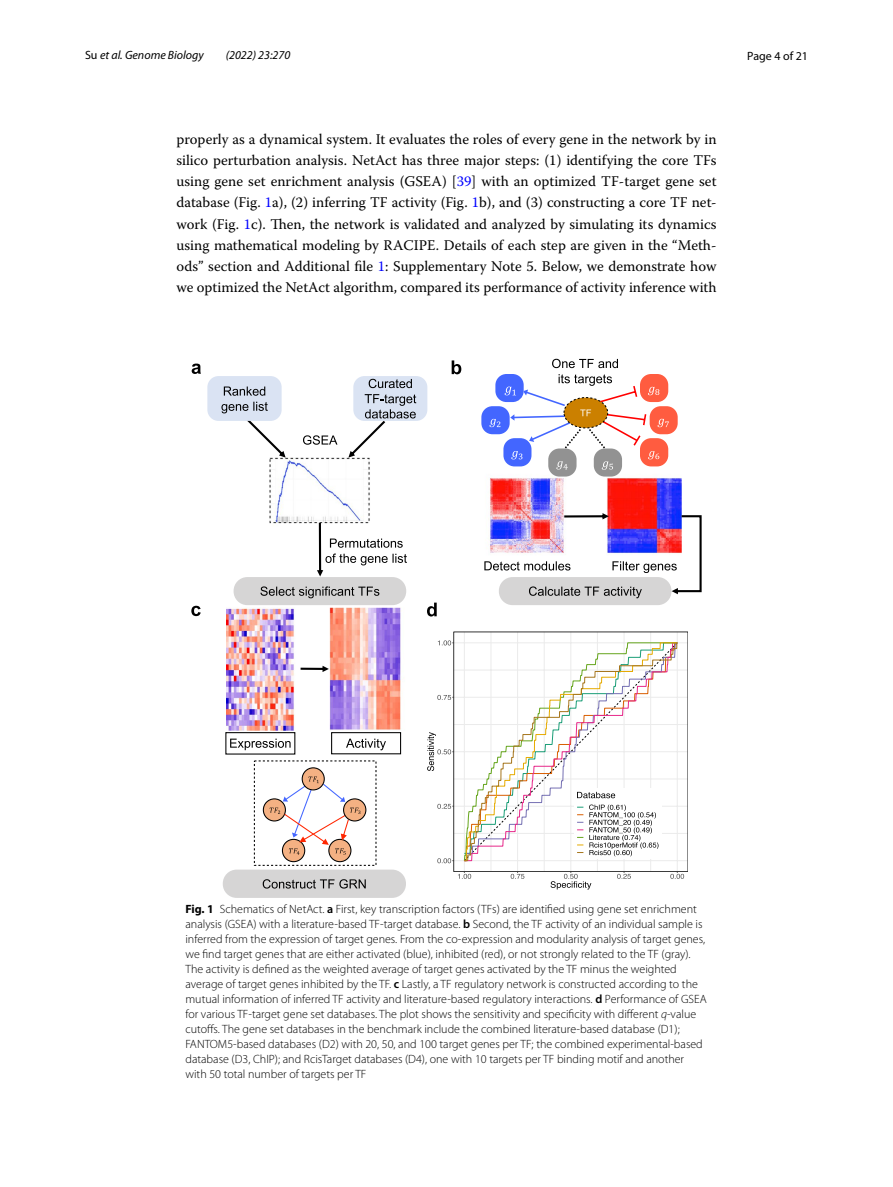
<style>
.page{position:relative;width:893px;height:1187px;background:#fff}
.page>*{position:absolute;margin:0;border:0;box-sizing:border-box;transform-origin:0 0}
.t1{font:14.7px/21.3px "Warnock Pro";color:#000;text-align:justify}
.t2{font:300 12px/15px "Myriad Pro";color:#000}
.t3{font:italic 12px "Myriad Pro";color:#000}
.t4{font:12px "Myriad Pro";color:#000}
.s1{font-style:normal}
.s2{color:#00f}
.s3{font-weight:700}
.s4{font-weight:600}
.s5{font-style:italic}
</style>
<div class="page">
<img style="left:226px;top:458px;width:456px;height:273px">
<svg style="left:303px;top:435px;width:34px;height:9px"></svg>
<svg style="left:317px;top:523px;width:90px;height:53px"></svg>
<svg style="left:552px;top:359px;width:66px;height:9px"></svg>
<div style="left:481px;top:406px;width:29px;height:28px;background:#4366ff;border-radius:11px"></div>
<div style="left:548px;top:448px;width:29px;height:28px;background:#929292;border-radius:11px"></div>
<div style="left:594px;top:448px;width:28px;height:28px;background:#929292;border-radius:11px"></div>
<div style="left:650px;top:406px;width:28px;height:28px;background:#ff5c40;border-radius:11px"></div>
<svg style="left:489px;top:374px;width:180px;height:95px"></svg>
<div style="left:499px;top:577px;width:172px;height:28px;background:#d6d5d5;border-radius:14px"></div>
<div style="left:225px;top:732px;width:70px;height:22px;border:1px solid #000"></div>
<svg style="left:230px;top:738px;width:61px;height:12px"></svg>
<svg style="left:301px;top:665px;width:28px;height:7px"></svg>
<div style="left:207px;top:376px;width:75px;height:45px;background:#dae3f3;border-radius:11px"></div>
<svg style="left:224px;top:386px;width:41px;height:9px"></svg>
<svg style="left:221px;top:401px;width:65px;height:56px"></svg>
<div style="left:353px;top:376px;width:74px;height:45px;background:#dae3f3;border-radius:11px"></div>
<svg style="left:369px;top:379px;width:43px;height:9px"></svg>
<svg style="left:348px;top:394px;width:68px;height:63px"></svg>
<div style="left:234px;top:577px;width:172px;height:28px;background:#d6d5d5;border-radius:14px"></div>
<svg style="left:260px;top:586px;width:119px;height:12px"></svg>
<svg style="left:263px;top:798px;width:22px;height:22px"></svg>
<div style="left:263px;top:798px;width:23px;height:23px;border:1px solid #000;border-radius:50%"></div>
<div style="left:282px;top:839px;width:23px;height:22px;background:#f4b183;border-radius:50%"></div>
<div style="left:282px;top:838px;width:23px;height:24px;border:1px solid #000;border-radius:50%"></div>
<div style="left:329px;top:839px;width:22px;height:22px;background:#f4b183;border-radius:50%"></div>
<div style="left:328px;top:838px;width:23px;height:24px;border:1px solid #000;border-radius:50%"></div>
<div style="left:223px;top:869px;width:183px;height:28px;background:#d6d5d5;border-radius:14px"></div>
<svg style="left:263px;top:879px;width:103px;height:9px"></svg>
<svg style="left:192px;top:363px;width:9px;height:11px"></svg>
<svg style="left:452px;top:360px;width:9px;height:14px"></svg>
<svg style="left:191px;top:605px;width:10px;height:11px"></svg>
<svg style="left:427px;top:602px;width:10px;height:14px"></svg>
<svg style="left:302px;top:767px;width:22px;height:22px"></svg>
<div style="left:302px;top:767px;width:23px;height:23px;border:1px solid #000;border-radius:50%"></div>
<svg style="left:344px;top:798px;width:22px;height:22px"></svg>
<div style="left:343px;top:798px;width:23px;height:23px;border:1px solid #000;border-radius:50%"></div>
<svg style="left:270px;top:776px;width:90px;height:78px"></svg>
<div style="left:331px;top:732px;width:70px;height:22px;border:1px solid #000"></div>
<svg style="left:346px;top:738px;width:40px;height:12px"></svg>
<div style="left:454px;top:632px;width:234px;height:239px;background:#fff"></div>
<hr style="left:454px;top:833px;width:234px;height:1px;background:#ebebeb">
<hr style="left:454px;top:778px;width:234px;height:1px;background:#ebebeb">
<hr style="left:454px;top:724px;width:234px;height:1px;background:#ebebeb">
<hr style="left:454px;top:669px;width:234px;height:1px;background:#ebebeb">
<hr style="left:650px;top:632px;width:1px;height:239px;background:#ebebeb">
<hr style="left:597px;top:632px;width:1px;height:239px;background:#ebebeb">
<hr style="left:544px;top:632px;width:1px;height:239px;background:#ebebeb">
<hr style="left:491px;top:632px;width:1px;height:239px;background:#ebebeb">
<hr style="left:454px;top:860px;width:234px;height:1px;background:#ebebeb">
<hr style="left:454px;top:805px;width:234px;height:1px;background:#ebebeb">
<hr style="left:454px;top:751px;width:234px;height:1px;background:#ebebeb">
<hr style="left:454px;top:697px;width:234px;height:1px;background:#ebebeb">
<hr style="left:454px;top:642px;width:234px;height:1px;background:#ebebeb">
<hr style="left:677px;top:632px;width:1px;height:239px;background:#ebebeb">
<hr style="left:624px;top:632px;width:1px;height:239px;background:#ebebeb">
<hr style="left:571px;top:632px;width:1px;height:239px;background:#ebebeb">
<hr style="left:517px;top:632px;width:1px;height:239px;background:#ebebeb">
<hr style="left:464px;top:632px;width:1px;height:239px;background:#ebebeb">
<svg style="left:464px;top:642px;width:214px;height:219px"></svg>
<svg style="left:437px;top:858px;width:17px;height:5px"></svg>
<svg style="left:437px;top:803px;width:17px;height:5px"></svg>
<svg style="left:437px;top:694px;width:17px;height:6px"></svg>
<svg style="left:438px;top:640px;width:16px;height:5px"></svg>
<svg style="left:670px;top:871px;width:14px;height:7px"></svg>
<svg style="left:617px;top:871px;width:14px;height:7px"></svg>
<svg style="left:511px;top:871px;width:13px;height:7px"></svg>
<svg style="left:458px;top:871px;width:13px;height:7px"></svg>
<svg style="left:551px;top:871px;width:40px;height:18px"></svg>
<svg style="left:427px;top:732px;width:27px;height:39px"></svg>
<div style="left:574px;top:788px;width:88px;height:70px;background:#fff"></div>
<svg style="left:577px;top:791px;width:38px;height:7px"></svg>
<svg style="left:589px;top:804px;width:69px;height:52px"></svg>
<svg style="left:484px;top:513px;width:218px;height:85px"></svg>
<p class="t3" style="left:85px;top:48px;width:120px"><span class="s1">Su</span> et al. Genome Biology</p>
<p class="t3" style="left:226px;top:48px;width:66px">(2022) 23:270</p>
<p class="t4" style="left:747px;top:48px;width:62px">Page 4 of 21</p>
<p class="t1" style="left:176px;top:128px;width:542px">properly as a dynamical system. It evaluates the roles of every gene in the network by in silico perturbation analysis. NetAct has three major steps: (1) identifying the core TFs using gene set enrichment analysis (GSEA) [<span class="s2">39</span>] with an optimized TF-target gene set database (Fig. <span class="s2">1</span>a), (2) inferring TF activity (Fig. <span class="s2">1</span>b), and (3) constructing a core TF net&shy;work (Fig. <span class="s2">1</span>c). Then, the network is validated and analyzed by simulating its dynamics using mathematical modeling by RACIPE. Details of each step are given in the “Meth&shy;ods” section and Additional file <span class="s2">1</span>: Supplementary Note 5. Below, we demonstrate how we optimized the NetAct algorithm, compared its performance of activity inference with</p>
<p class="t2" style="left:185px;top:901px;width:523px"><span class="s3">Fig. 1</span> Schematics of NetAct. <span class="s4">a</span> First, key transcription factors (TFs) are identified using gene set enrichment analysis (GSEA) with a literature-based TF-target database. <span class="s4">b</span> Second, the TF activity of an individual sample is inferred from the expression of target genes. From the co-expression and modularity analysis of target genes, we find target genes that are either activated (blue), inhibited (red), or not strongly related to the TF (gray).<br>The activity is defined as the weighted average of target genes activated by the TF minus the weighted average of target genes inhibited by the TF. <span class="s4">c</span> Lastly, a TF regulatory network is constructed according to the mutual information of inferred TF activity and literature-based regulatory interactions. <span class="s4">d</span> Performance of GSEA for various TF-target gene set databases. The plot shows the sensitivity and specificity with different <span class="s5">q</span>-value cutoffs. The gene set databases in the benchmark include the combined literature-based database (D1); FANTOM5-based databases (D2) with 20, 50, and 100 target genes per TF; the combined experimental-based database (D3, ChIP); and RcisTarget databases (D4), one with 10 targets per TF binding motif and another with 50 total number of targets per TF</p>
</div>
